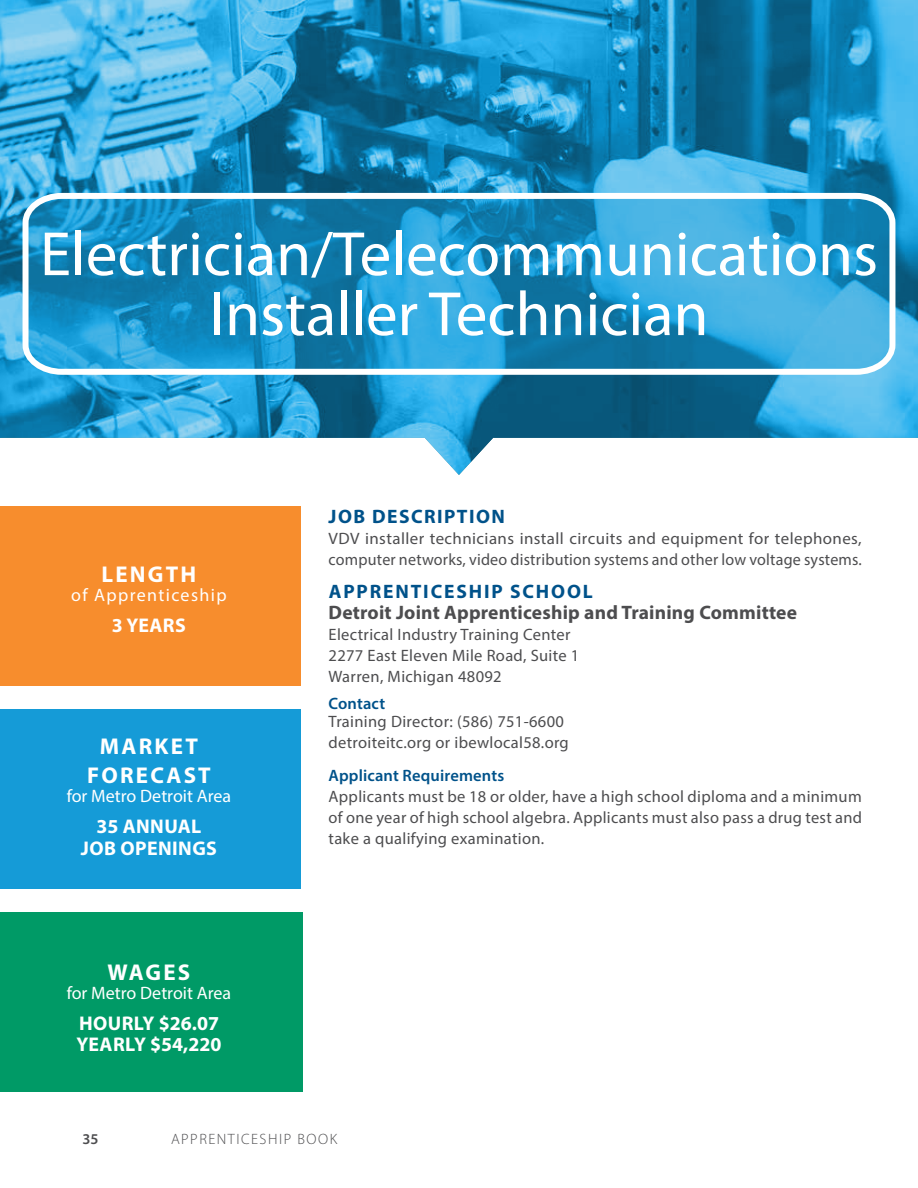
<style>
.page{position:relative;width:918px;height:1188px;background:#fff}
.page>*{position:absolute;margin:0;border:0;box-sizing:border-box;transform-origin:0 0}
.t1{font:63px/60px "Myriad Pro";color:#fff;text-align:center}
.t2{font:700 22.95px/29.4px "Myriad Pro";letter-spacing:.095em;color:#fff;text-align:center}
.t3{font:700 19.8px/21.8px "Myriad Pro";letter-spacing:.02em;color:#fff;text-align:center}
.t4{font:700 19.8px/21.8px "Myriad Pro";color:#fff}
.t5{font:700 19.5px "Myriad Pro";letter-spacing:.01em;color:#4d4d4f}
.t6{font:700 19.5px "Myriad Pro";letter-spacing:.095em;color:#00528a}
.t7{font:700 19.5px "Myriad Pro";letter-spacing:.075em;color:#00528a}
.t8{font:18px "Myriad Pro";color:#fff}
.t9{font:18px "Myriad Pro";letter-spacing:.075em;color:#fff}
.t10{font:16.5px/21px "Myriad Pro";letter-spacing:.02em;color:#4d4d4f}
.t11{font:600 16.5px "Myriad Pro";letter-spacing:.01em;color:#00528a}
.t12{font:300 15px "Myriad Pro";letter-spacing:.1em;color:#4d4d4f}
.t13{font:600 15px "Myriad Pro";color:#4d4d4f}
</style>
<div class="page">
<div style="left:1px;top:506px;width:300px;height:180px;background:#f78d2d"></div>
<div style="left:1px;top:709px;width:300px;height:180px;background:#159bd7"></div>
<div style="left:0;top:913px;width:302px;height:179px;background:#009a66"></div>
<svg style="left:0;top:0;width:918px;height:475px;background:#429ec8"></svg>
<svg style="left:20px;top:190px;width:878px;height:188px;background:#329bca"></svg>
<h1 class="t1" style="left:40px;top:223px;width:840px">Electrician/Telecommunications<br>Installer Technician</h1>
<h2 class="t2" style="left:102px;top:559px;width:96px">LENGTH</h2>
<p class="t9" style="left:71px;top:584px;width:157px">of Apprenticeship</p>
<p class="t3" style="left:112px;top:614px;width:75px">3 YEARS</p>
<h2 class="t2" style="left:87px;top:730px;width:125px">MARKET<br>FORECAST</h2>
<p class="t8" style="left:67px;top:785px;width:166px">for Metro Detroit Area</p>
<p class="t3" style="left:81px;top:815px;width:138px">35 ANNUAL<br>JOB OPENINGS</p>
<h2 class="t2" style="left:108px;top:957px;width:84px">WAGES</h2>
<p class="t8" style="left:67px;top:981px;width:166px">for Metro Detroit Area</p>
<p class="t4" style="left:77px;top:1011px;width:146px">HOURLY $26.07<br>YEARLY $54,220</p>
<p class="t7" style="left:329px;top:504px;width:178px">JOB DESCRIPTION</p>
<p class="t10" style="left:329px;top:528px;width:535px">VDV installer technicians install circuits and equipment for telephones, computer networks, video distribution systems and other low voltage systems.</p>
<p class="t6" style="left:329px;top:579px;width:266px">APPRENTICESHIP SCHOOL</p>
<p class="t5" style="left:329px;top:600px;width:470px">Detroit Joint Apprenticeship and Training Committee</p>
<p class="t10" style="left:329px;top:624px;width:252px">Electrical Industry Training Center<br>2277 East Eleven Mile Road, Suite 1<br>Warren, Michigan 48092</p>
<p class="t11" style="left:329px;top:693px;width:58px">Contact</p>
<p class="t10" style="left:329px;top:711px;width:242px">Training Director: (586) 751-6600 detroiteitc.org or ibewlocal58.org</p>
<p class="t11" style="left:329px;top:765px;width:177px">Applicant Requirements</p>
<p class="t10" style="left:329px;top:786px;width:535px;text-align:justify">Applicants must be 18 or older, have a high school diploma and a minimum of one year of high school algebra. Applicants must also pass a drug test and take a qualifying examination.</p>
<p class="t13" style="left:82px;top:1130px;width:18px">35</p>
<p class="t12" style="left:171px;top:1130px;width:168px">APPRENTICESHIP BOOK</p>
</div>
